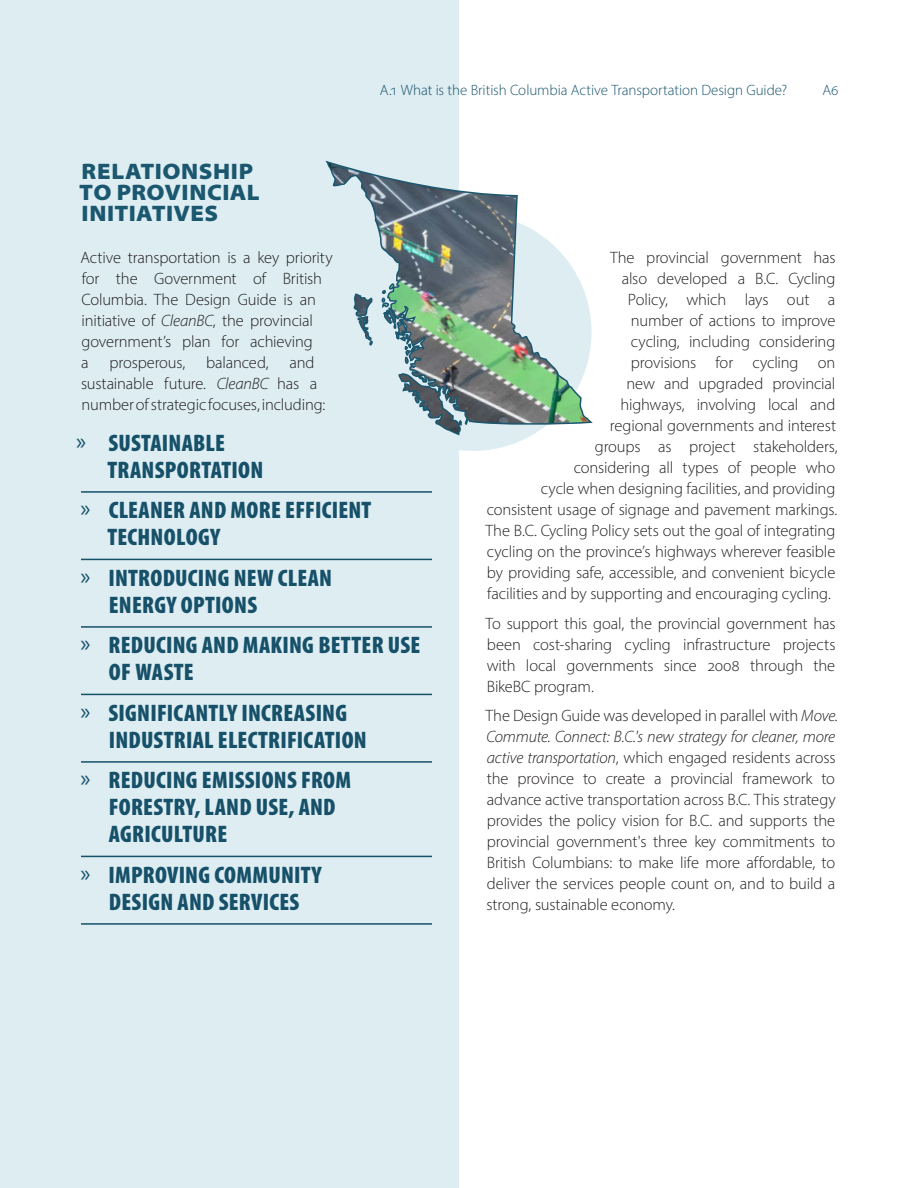
<style>
.page{position:relative;width:918px;height:1188px;background:#fff}
.page>*{position:absolute;margin:0;border:0;box-sizing:border-box;transform-origin:0 0}
.t1{font:900 condensed 24px/27px "Myriad Pro";letter-spacing:.01em;color:#1b576f}
.t2{font:900 semi-expanded 22.5px/21px "Myriad Pro";letter-spacing:.015em;color:#1b576f}
.Main_Text{font:300 16.5px/21px "Myriad Pro";letter-spacing:-.01em;color:#231f20}
.t3{font:300 15px "Myriad Pro";letter-spacing:-.005em;color:#1b576f}
.s1{font-style:italic}
.s2{font-weight:400;font-stretch:normal}
</style>
<div class="page">
<div style="left:0;top:0;width:459px;height:1188px;background:#ddedf2"></div>
<hr style="left:81px;top:491px;width:351px;height:2px;background:#1b576f">
<hr style="left:81px;top:559px;width:351px;height:1px;background:#1b576f">
<hr style="left:81px;top:626px;width:351px;height:2px;background:#1b576f">
<hr style="left:81px;top:694px;width:351px;height:1px;background:#1b576f">
<hr style="left:81px;top:761px;width:351px;height:2px;background:#1b576f">
<hr style="left:81px;top:856px;width:351px;height:1px;background:#1b576f">
<hr style="left:81px;top:923px;width:351px;height:2px;background:#1b576f">
<svg style="left:325px;top:160px;width:268px;height:277px"></svg>
<h2 class="t2" style="left:79px;top:160px;width:182px">RELATIONSHIP<br>TO PROVINCIAL<br>INITIATIVES</h2>
<p class="t3" style="left:380px;top:81px;width:409px">A.1 What is the British Columbia Active Transportation Design Guide?</p>
<p class="t3" style="left:822px;top:81px;width:18px">A6</p>
<p class="Main_Text" style="left:80px;top:247px;width:254px">Active transportation is a key priority for the Government of British<br>Columbia. The Design Guide is an initiative of <span class="s1">CleanBC</span>, the provincial government’s plan for achieving<br>a</p>
<p class="Main_Text" style="left:81px;top:352px;width:246px;text-indent:208px">and sustainable future. <span class="s1">CleanBC</span> has a number of strategic focuses, including:</p>
<h1 class="t1" style="left:107px;top:428px;width:158px;text-indent:-31px"><span class="s2">»</span> SUSTAINABLE<br>TRANSPORTATION</h1>
<h1 class="t1" style="left:107px;top:496px;width:266px;text-indent:-27px"><span class="s2">»</span> CLEANER AND MORE EFFICIENT<br>TECHNOLOGY</h1>
<h1 class="t1" style="left:109px;top:563px;width:225px;text-indent:-28px"><span class="s2">»</span> INTRODUCING NEW CLEAN<br>ENERGY OPTIONS</h1>
<h1 class="t1" style="left:109px;top:631px;width:313px;text-indent:-29px"><span class="s2">»</span> REDUCING AND MAKING BETTER USE<br>OF WASTE</h1>
<h1 class="t1" style="left:109px;top:698px;width:260px;text-indent:-28px"><span class="s2">»</span> SIGNIFICANTLY INCREASING<br>INDUSTRIAL ELECTRIFICATION</h1>
<h1 class="t1" style="left:109px;top:766px;width:244px;text-indent:-28px"><span class="s2">»</span> REDUCING EMISSIONS FROM<br>FORESTRY, LAND USE, AND<br>AGRICULTURE</h1>
<h1 class="t1" style="left:80px;top:860px;width:243px;text-align:center"><span class="s2">»</span> IMPROVING COMMUNITY<br>DESIGN AND SERVICES</h1>
<p class="Main_Text" style="left:110px;top:352px;width:77px">prosperous,</p>
<p class="Main_Text" style="left:206px;top:352px;width:64px">balanced,</p>
<p class="Main_Text" style="left:610px;top:247px;width:227px">The provincial government has</p>
<p class="Main_Text" style="left:622px;top:268px;width:215px">also developed a B.C. Cycling</p>
<p class="Main_Text" style="left:628px;top:289px;width:209px">Policy, which lays out a</p>
<p class="Main_Text" style="left:631px;top:310px;width:206px">number of actions to improve</p>
<p class="Main_Text" style="left:631px;top:331px;width:206px">cycling, including considering</p>
<p class="Main_Text" style="left:631px;top:352px;width:206px">provisions for cycling on</p>
<p class="Main_Text" style="left:626px;top:373px;width:210px">new and upgraded provincial</p>
<p class="Main_Text" style="left:620px;top:394px;width:216px">highways, involving local and</p>
<p class="Main_Text" style="left:610px;top:415px;width:228px">regional governments and interest</p>
<p class="Main_Text" style="left:595px;top:436px;width:244px">groups as project stakeholders,</p>
<p class="Main_Text" style="left:574px;top:457px;width:263px">considering all types of people who</p>
<p class="Main_Text" style="left:541px;top:478px;width:296px">cycle when designing facilities, and providing</p>
<p class="Main_Text" style="left:487px;top:499px;width:352px">consistent usage of signage and pavement markings.</p>
<p class="Main_Text" style="left:486px;top:520px;width:351px">The B.C. Cycling Policy sets out the goal of integrating</p>
<p class="Main_Text" style="left:487px;top:541px;width:350px">cycling on the province’s highways wherever feasible</p>
<p class="Main_Text" style="left:487px;top:562px;width:350px">by providing safe, accessible, and convenient bicycle</p>
<p class="Main_Text" style="left:487px;top:583px;width:345px">facilities and by supporting and encouraging cycling.</p>
<p class="Main_Text" style="left:485px;top:612px;width:352px;text-align:justify">To support this goal, the provincial government has been cost-sharing cycling infrastructure projects with local governments since 2008 through the BikeBC program.</p>
<p class="Main_Text" style="left:485px;top:705px;width:354px">The Design Guide was developed in parallel with <span class="s1">Move.<br>Commute. Connect: B.C.'s new strategy for cleaner, more active transportation</span>, which engaged residents across the province to create a provincial framework to advance active transportation across B.C. This strategy provides the policy vision for B.C. and supports the provincial government's three key commitments to British Columbians: to make life more affordable, to deliver the services people count on, and to build a strong, sustainable economy.</p>
</div>
